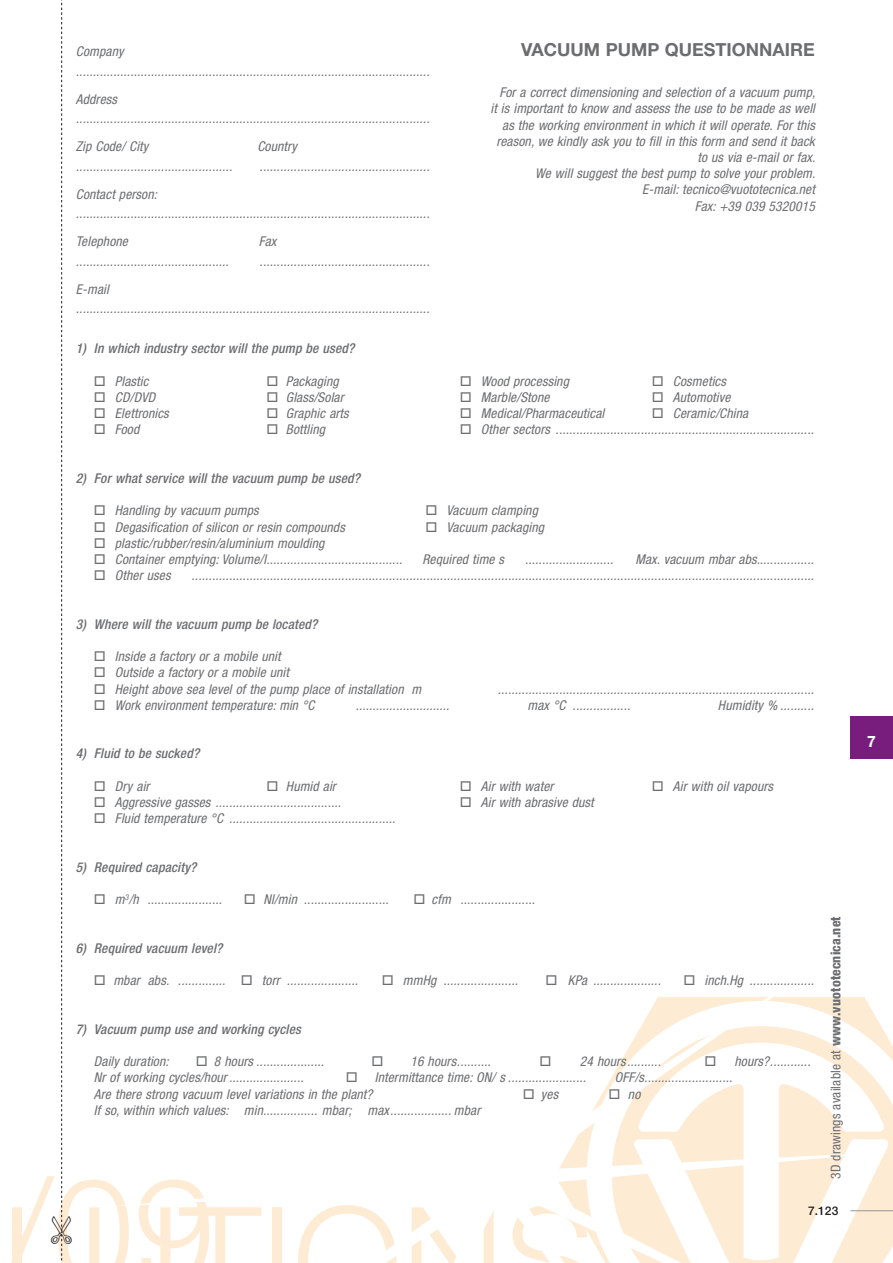
<style>
.page{position:relative;width:893px;height:1263px;background:#fff}
.page>*{position:absolute;margin:0;border:0;box-sizing:border-box;transform-origin:0 0}
._1-Titolo_scheda{font:700 18px "Helvetica Neue";color:#6c6d70}
.Normale{font:700 15.75px "Helvetica Neue";color:#fff}
._1-testo{font:italic condensed 13.5px/16.2px "Helvetica Neue";letter-spacing:.01em;color:#6c6d70;text-align:right}
._1-testo-2{font:italic 500 condensed 13.5px "Helvetica Neue";letter-spacing:.01em;color:#6c6d70}
._1-testo-3{font:condensed 13.5px "Helvetica Neue";letter-spacing:.01em;color:#6c6d70}
.t1{font:500 12px "Helvetica Neue";color:#231f20}
.s1{font-weight:800}
</style>
<div class="page">
<svg style="left:272px;top:997px;width:621px;height:266px"></svg>
<div style="left:850px;top:716px;width:43px;height:43px;background:#781d7d"></div>
<hr style="left:850px;top:1210px;width:43px;height:1px;background:#939598">
<svg style="left:11px;top:0;width:251px;height:1263px"></svg>
<svg style="left:384px;top:1066px;width:14px;height:1px"></svg>
<svg style="left:521px;top:1066px;width:14px;height:1px"></svg>
<svg style="left:552px;top:1066px;width:14px;height:1px"></svg>
<svg style="left:686px;top:1066px;width:14px;height:1px"></svg>
<svg style="left:717px;top:1066px;width:14px;height:1px"></svg>
<p class="_1-testo" style="left:76px;top:43px;width:49px">Company</p>
<p class="_1-testo" style="left:76px;top:63px;width:355px">........................................................................................................</p>
<p class="_1-testo" style="left:76px;top:91px;width:43px">Address</p>
<p class="_1-testo" style="left:76px;top:110px;width:355px">........................................................................................................</p>
<p class="_1-testo" style="left:76px;top:138px;width:74px">Zip Code/ City</p>
<p class="_1-testo" style="left:257px;top:138px;width:41px">Country</p>
<p class="_1-testo" style="left:76px;top:158px;width:158px">..............................................</p>
<p class="_1-testo" style="left:260px;top:158px;width:171px">..................................................</p>
<p class="_1-testo" style="left:76px;top:186px;width:83px">Contact person:</p>
<p class="_1-testo" style="left:76px;top:205px;width:355px">........................................................................................................</p>
<p class="_1-testo" style="left:76px;top:233px;width:54px">Telephone</p>
<p class="_1-testo" style="left:259px;top:233px;width:19px">Fax</p>
<p class="_1-testo" style="left:76px;top:253px;width:154px">.............................................</p>
<p class="_1-testo" style="left:260px;top:253px;width:171px">..................................................</p>
<p class="_1-testo" style="left:76px;top:281px;width:35px">E-mail</p>
<p class="_1-testo" style="left:76px;top:300px;width:355px">........................................................................................................</p>
<p class="_1-Titolo_scheda" style="left:521px;top:38px;width:15px">VACUUM</p>
<p class="_1-Titolo_scheda" style="left:606px;top:38px;width:14px">PUMP</p>
<p class="_1-Titolo_scheda" style="left:665px;top:38px;width:151px">QUESTIONNAIRE</p>
<p class="_1-testo" style="left:490px;top:84px;width:326px">For a correct dimensioning and selection of a vacuum pump, it is important to know and assess the use to be made as well as the working environment in which it will operate. For this reason, we kindly ask you to fill in this form and send it back to us via e-mail or fax.</p>
<p class="_1-testo" style="left:535px;top:165px;width:282px">We will suggest the best pump to solve your problem.</p>
<p class="_1-testo" style="left:642px;top:181px;width:174px">E-mail: tecnico@vuototecnica.net</p>
<p class="_1-testo" style="left:695px;top:198px;width:122px">Fax: +39 039 5320015</p>
<p class="_1-testo-2" style="left:76px;top:341px;width:280px">1) In which industry sector will the pump be used?</p>
<p class="_1-testo" style="left:94px;top:373px;width:56px">□ Plastic</p>
<p class="_1-testo" style="left:266px;top:373px;width:74px">□ Packaging</p>
<p class="_1-testo" style="left:460px;top:373px;width:110px">□ Wood processing</p>
<p class="_1-testo" style="left:652px;top:373px;width:76px">□ Cosmetics</p>
<p class="_1-testo" style="left:94px;top:389px;width:63px">□ CD/DVD</p>
<p class="_1-testo" style="left:266px;top:389px;width:79px">□ Glass/Solar</p>
<p class="_1-testo" style="left:460px;top:389px;width:91px">□ Marble/Stone</p>
<p class="_1-testo" style="left:652px;top:389px;width:80px">□ Automotive</p>
<p class="_1-testo" style="left:94px;top:405px;width:76px">□ Elettronics</p>
<p class="_1-testo" style="left:266px;top:405px;width:84px">□ Graphic arts</p>
<p class="_1-testo" style="left:460px;top:405px;width:146px">□ Medical/Pharmaceutical</p>
<p class="_1-testo" style="left:652px;top:405px;width:98px">□ Ceramic/China</p>
<p class="_1-testo" style="left:94px;top:421px;width:47px">□ Food</p>
<p class="_1-testo" style="left:266px;top:421px;width:60px">□ Bottling</p>
<p class="_1-testo" style="left:460px;top:421px;width:356px">□ Other sectors ............................................................................</p>
<p class="_1-testo-2" style="left:76px;top:470px;width:286px">2) For what service will the vacuum pump be used?</p>
<p class="_1-testo" style="left:94px;top:502px;width:166px">□ Handling by vacuum pumps</p>
<p class="_1-testo" style="left:425px;top:502px;width:114px">□ Vacuum clamping</p>
<p class="_1-testo" style="left:94px;top:519px;width:252px">□ Degasification of silicon or resin compounds</p>
<p class="_1-testo" style="left:425px;top:519px;width:120px">□ Vacuum packaging</p>
<p class="_1-testo" style="left:94px;top:535px;width:232px">□ plastic/rubber/resin/aluminium moulding</p>
<p class="_1-testo" style="left:94px;top:551px;width:310px">□ Container emptying: Volume/l........................................</p>
<p class="_1-testo" style="left:422px;top:551px;width:83px">Required time s</p>
<p class="_1-testo" style="left:525px;top:551px;width:90px">..........................</p>
<p class="_1-testo" style="left:635px;top:551px;width:180px">Max. vacuum mbar abs.................</p>
<p class="_1-testo" style="left:94px;top:567px;width:78px">□ Other uses</p>
<p class="_1-testo" style="left:192px;top:567px;width:624px">.......................................................................................................................................................................................</p>
<p class="_1-testo-2" style="left:76px;top:616px;width:243px">3) Where will the vacuum pump be located?</p>
<p class="_1-testo" style="left:94px;top:648px;width:188px">□ Inside a factory or a mobile unit</p>
<p class="_1-testo" style="left:94px;top:664px;width:197px">□ Outside a factory or a mobile unit</p>
<p class="_1-testo" style="left:94px;top:681px;width:329px">□ Height above sea level of the pump place of installation m</p>
<p class="_1-testo" style="left:498px;top:681px;width:318px">.............................................................................................</p>
<p class="_1-testo" style="left:94px;top:697px;width:222px">□ Work environment temperature: min °C</p>
<p class="_1-testo" style="left:356px;top:697px;width:95px">............................</p>
<p class="_1-testo" style="left:527px;top:697px;width:104px">max °C .................</p>
<p class="_1-testo" style="left:718px;top:697px;width:98px">Humidity % ..........</p>
<p class="_1-testo-2" style="left:76px;top:746px;width:125px">4) Fluid to be sucked?</p>
<p class="_1-testo" style="left:94px;top:778px;width:57px">□ Dry air</p>
<p class="_1-testo" style="left:266px;top:778px;width:71px">□ Humid air</p>
<p class="_1-testo" style="left:460px;top:778px;width:95px">□ Air with water</p>
<p class="_1-testo" style="left:652px;top:778px;width:123px">□ Air with oil vapours</p>
<p class="_1-testo" style="left:94px;top:794px;width:249px">□ Aggressive gasses .....................................</p>
<p class="_1-testo" style="left:460px;top:794px;width:135px">□ Air with abrasive dust</p>
<p class="_1-testo" style="left:94px;top:810px;width:303px">□ Fluid temperature °C .................................................</p>
<p class="_1-testo-2" style="left:76px;top:859px;width:122px">5) Required capacity?</p>
<p class="_1-testo" style="left:94px;top:891px;width:130px">□ m<sup>3</sup>/h ......................</p>
<p class="_1-testo" style="left:244px;top:891px;width:146px">□ Nl/min .........................</p>
<p class="_1-testo" style="left:413px;top:891px;width:123px">□ cfm ......................</p>
<p class="_1-testo-2" style="left:76px;top:940px;width:148px">6) Required vacuum level?</p>
<p class="_1-testo" style="left:94px;top:972px;width:266px">□ mbar abs. .............. □ torr .....................</p>
<p class="_1-testo" style="left:382px;top:972px;width:138px">□ mmHg ......................</p>
<p class="_1-testo" style="left:545px;top:972px;width:117px">□ KPa ....................</p>
<p class="_1-testo" style="left:683px;top:972px;width:132px">□ inch.Hg ...................</p>
<p class="_1-testo-2" style="left:76px;top:1021px;width:227px">7) Vacuum pump use and working cycles</p>
<p class="_1-testo" style="left:94px;top:1053px;width:76px">Daily duration:</p>
<p class="_1-testo" style="left:196px;top:1053px;width:130px">□ 8 hours ....................</p>
<p class="_1-testo" style="left:371px;top:1053px;width:121px">□ 16 hours..........</p>
<p class="_1-testo" style="left:539px;top:1053px;width:123px">□ 24 hours..........</p>
<p class="_1-testo" style="left:704px;top:1053px;width:108px">□ hours?............</p>
<p class="_1-testo" style="left:94px;top:1069px;width:211px">Nr of working cycles/hour ......................</p>
<p class="_1-testo" style="left:346px;top:1069px;width:242px">□ Intermittance time: ON/ s .......................</p>
<p class="_1-testo" style="left:615px;top:1069px;width:119px">OFF/s..........................</p>
<p class="_1-testo" style="left:94px;top:1086px;width:280px">Are there strong vacuum level variations in the plant?</p>
<p class="_1-testo" style="left:523px;top:1086px;width:37px">□ yes</p>
<p class="_1-testo" style="left:608px;top:1086px;width:33px">□ no</p>
<p class="_1-testo" style="left:94px;top:1102px;width:388px">If so, within which values: min................ mbar; max.................. mbar</p>
<p class="_1-testo-3" style="left:828px;top:1179px;width:264px;rotate:-90deg">3D drawings available at <span class="s1">www.vuototecnica.net</span></p>
<p class="t1" style="left:808px;top:1204px;width:32px">7.123</p>
<p class="Normale" style="left:867px;top:731px;width:10px">7</p>
</div>
